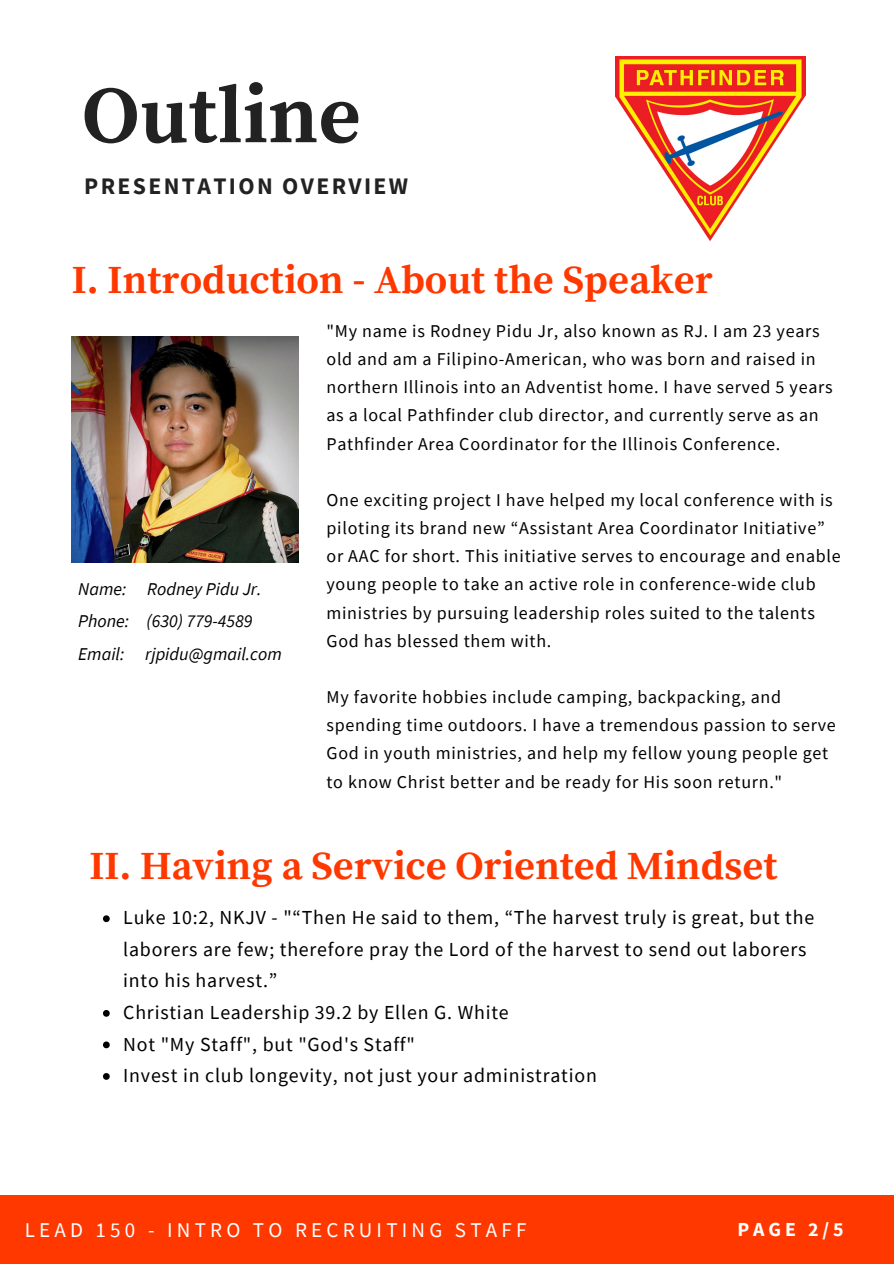
<style>
.page{position:relative;width:894px;height:1264px;background:#fff}
.page>*{position:absolute;margin:0;border:0;box-sizing:border-box;transform-origin:0 0}
.t1{font:700 81.15px "Source Serif Pro";color:#222}
.t2{font:700 39.75px "Source Serif Pro";color:#ff3800}
.t3{font:700 23.7px "Source Sans Pro";letter-spacing:.1em;color:#222}
.t4{font:21px "Source Sans Pro";letter-spacing:.2em;color:#fff}
.t5{font:19.8px/31.5px "Source Sans Pro";letter-spacing:.04em;color:#000}
.t6{font:700 19.8px "Source Sans Pro";color:#fff}
.t7{font:18px/28.2px "Source Sans Pro";letter-spacing:.04em;color:#000}
.t8{font:italic 18px/32.7px "Source Sans Pro";color:#000}
</style>
<div class="page">
<div style="left:0;top:1195px;width:893px;height:68px;background:#ff3800"></div>
<img style="left:615px;top:57px;width:190px;height:184px">
<img style="left:72px;top:336px;width:226px;height:227px">
<svg style="left:103px;top:915px;width:7px;height:7px"></svg>
<svg style="left:103px;top:1010px;width:7px;height:6px"></svg>
<svg style="left:103px;top:1041px;width:7px;height:7px"></svg>
<svg style="left:103px;top:1073px;width:7px;height:6px"></svg>
<h1 class="t1" style="left:82px;top:68px;width:280px">Outline</h1>
<h3 class="t3" style="left:84px;top:171px;width:325px">PRESENTATION OVERVIEW</h3>
<h2 class="t2" style="left:72px;top:256px;width:642px">I. Introduction - About the Speaker</h2>
<p class="t8" style="left:78px;top:571px;width:205px">Name: Rodney Pidu Jr.<br>Phone: (630) 779-4589<br>Email: rjpidu@gmail.com</p>
<p class="t7" style="left:326px;top:316px;width:507px">"My name is Rodney Pidu Jr, also known as RJ. I am 23 years old and am a Filipino-American, who was born and raised in northern Illinois into an Adventist home. I have served 5 years as a local Pathfinder club director, and currently serve as an Pathfinder Area Coordinator for the Illinois Conference.</p>
<p class="t7" style="left:326px;top:485px;width:515px">One exciting project I have helped my local conference with is piloting its brand new “Assistant Area Coordinator Initiative” or AAC for short. This initiative serves to encourage and enable young people to take an active role in conference-wide club ministries by pursuing leadership roles suited to the talents God has blessed them with.</p>
<p class="t7" style="left:326px;top:682px;width:510px">My favorite hobbies include camping, backpacking, and spending time outdoors. I have a tremendous passion to serve God in youth ministries, and help my fellow young people get to know Christ better and be ready for His soon return."</p>
<h2 class="t2" style="left:89px;top:842px;width:689px">II. Having a Service Oriented Mindset</h2>
<p class="t5" style="left:123px;top:901px;width:692px">Luke 10:2, NKJV - "“Then He said to them, “The harvest truly is great, but the laborers are few; therefore pray the Lord of the harvest to send out laborers into his harvest.”<br>Christian Leadership 39.2 by Ellen G. White<br>Not "My Staff", but "God's Staff"<br>Invest in club longevity, not just your administration</p>
<p class="t4" style="left:25px;top:1215px;width:503px">LEAD 150 - INTRO TO RECRUITING STAFF</p>
<p class="t6" style="left:737px;top:1216px;width:108px">PAGE 2/5</p>
</div>
